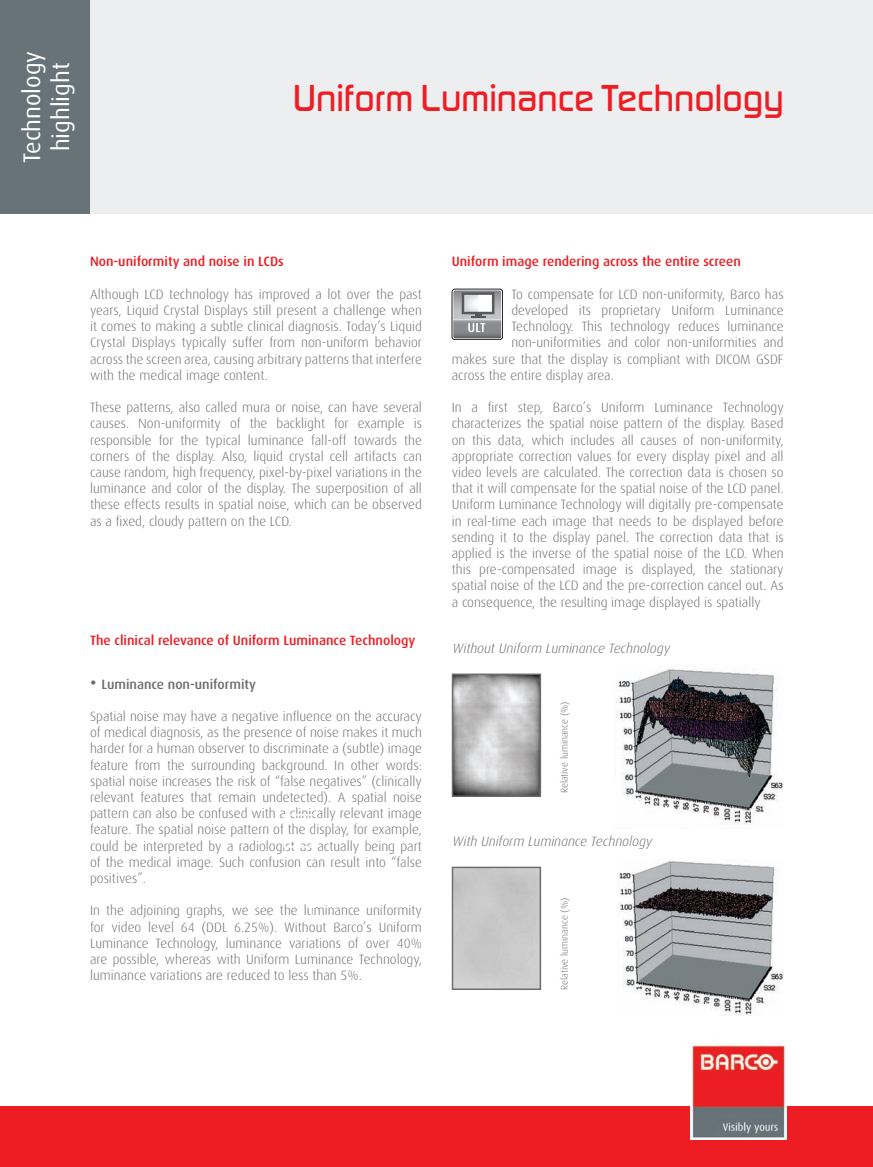
<style>
.page{position:relative;width:873px;height:1167px;background:#fff}
.page>*{position:absolute;margin:0;border:0;box-sizing:border-box;transform-origin:0 0}
.t1{font:500 39px "Digital Sans EF";color:#ee1d23}
.t2{font:24px/28.8px "Dax";color:#fff;text-align:center}
.t3{font:300 13.5px/16.2px "Dax";color:#6c6d70;text-align:justify}
.t4{font:500 13.5px "Dax";color:#ee1d23}
.t5{font:italic 300 13.5px "Dax";color:#6c6d70}
.t6{font:500 13.5px "Dax";color:#6c6d70}
.t7{font:300 9.75px "Dax";color:#6c6d70}
.s1{font-size:18px}
</style>
<div class="page">
<div style="left:0;top:0;width:872px;height:213px;background:#eceef0"></div>
<div style="left:1px;top:1px;width:89px;height:212px;background:#687379"></div>
<div style="left:0;top:1106px;width:872px;height:61px;background:#ee1d23"></div>
<img style="left:454px;top:676px;width:84px;height:118px">
<div style="left:451px;top:673px;width:90px;height:124px;border:2px solid #6c6d70"></div>
<div style="left:451px;top:866px;width:90px;height:124px;border:2px solid #6c6d70"></div>
<img style="left:615px;top:669px;width:168px;height:156px">
<img style="left:617px;top:861px;width:166px;height:154px">
<img style="left:690px;top:1043px;width:96px;height:96px">
<div style="left:451px;top:289px;width:51px;height:51px;border:1px solid #231f20;border-radius:3px"></div>
<svg style="left:453px;top:290px;width:48px;height:48px"></svg>
<svg style="left:453px;top:319px;width:48px;height:19px"></svg>
<svg style="left:468px;top:323px;width:17px;height:9px"></svg>
<svg style="left:461px;top:292px;width:33px;height:25px"></svg>
<h2 class="t2" style="left:18px;top:163px;width:114px;rotate:-90deg">Technology highlight</h2>
<h1 class="t1" style="left:293px;top:75px;width:492px">Uniform Luminance Technology</h1>
<p class="t4" style="left:90px;top:254px;width:195px">Non-uniformity and noise in LCDs</p>
<p class="t3" style="left:90px;top:286px;width:333px">Although LCD technology has improved a lot over the past years, Liquid Crystal Displays still present a challenge when it comes to making a subtle clinical diagnosis. Today’s Liquid Crystal Displays typically suffer from non-uniform behavior across the screen area, causing arbitrary patterns that interfere with the medical image content.</p>
<p class="t3" style="left:90px;top:399px;width:333px">These patterns, also called mura or noise, can have several causes. Non-uniformity of the backlight for example is responsible for the typical luminance fall-off towards the corners of the display. Also, liquid crystal cell artifacts can cause random, high frequency, pixel-by-pixel variations in the luminance and color of the display. The superposition of all these effects results in spatial noise, which can be observed as a fixed, cloudy pattern on the LCD.</p>
<p class="t4" style="left:90px;top:633px;width:327px">The clinical relevance of Uniform Luminance Technology</p>
<p class="t6" style="left:90px;top:676px;width:167px"><span class="s1">•</span> Luminance non-uniformity</p>
<p class="t3" style="left:90px;top:708px;width:333px">Spatial noise may have a negative influence on the accuracy of medical diagnosis, as the presence of noise makes it much harder for a human observer to discriminate a (subtle) image feature from the surrounding background. In other words: spatial noise increases the risk of “false negatives” (clinically relevant features that remain undetected). A spatial noise pattern can also be confused with a clinically relevant image feature. The spatial noise pattern of the display, for example, could be interpreted by a radiologist as actually being part of the medical image. Such confusion can result into “false positives”.</p>
<p class="t3" style="left:90px;top:902px;width:333px">In the adjoining graphs, we see the luminance uniformity for video level 64 (DDL 6.25%). Without Barco’s Uniform Luminance Technology, luminance variations of over 40% are possible, whereas with Uniform Luminance Technology, luminance variations are reduced to less than 5%.</p>
<p class="t4" style="left:451px;top:254px;width:290px">Uniform image rendering across the entire screen</p>
<p class="t3" style="left:511px;top:286px;width:274px">To compensate for LCD non-uniformity, Barco has</p>
<p class="t3" style="left:511px;top:302px;width:274px">developed its proprietary Uniform Luminance</p>
<p class="t3" style="left:511px;top:318px;width:274px">Technology. This technology reduces luminance</p>
<p class="t3" style="left:511px;top:335px;width:274px">non-uniformities and color non-uniformities and</p>
<p class="t3" style="left:451px;top:351px;width:333px">makes sure that the display is compliant with DICOM GSDF</p>
<p class="t3" style="left:451px;top:367px;width:163px">across the entire display area.</p>
<p class="t3" style="left:451px;top:399px;width:333px">In a first step, Barco’s Uniform Luminance Technology characterizes the spatial noise pattern of the display. Based on this data, which includes all causes of non-uniformity, appropriate correction values for every display pixel and all video levels are calculated. The correction data is chosen so that it will compensate for the spatial noise of the LCD panel.<br>Uniform Luminance Technology will digitally pre-compensate in real-time each image that needs to be displayed before sending it to the display panel. The correction data that is applied is the inverse of the spatial noise of the LCD. When this pre-compensated image is displayed, the stationary spatial noise of the LCD and the pre-correction cancel out. As a consequence, the resulting image displayed is spatially</p>
<p class="t5" style="left:452px;top:641px;width:219px">Without Uniform Luminance Technology</p>
<p class="t7" style="left:559px;top:793px;width:94px;rotate:-90deg">Relative luminance (%)</p>
<p class="t5" style="left:452px;top:833px;width:201px">With Uniform Luminance Technology</p>
<p class="t7" style="left:559px;top:990px;width:94px;rotate:-90deg">Relative luminance (%)</p>
</div>
